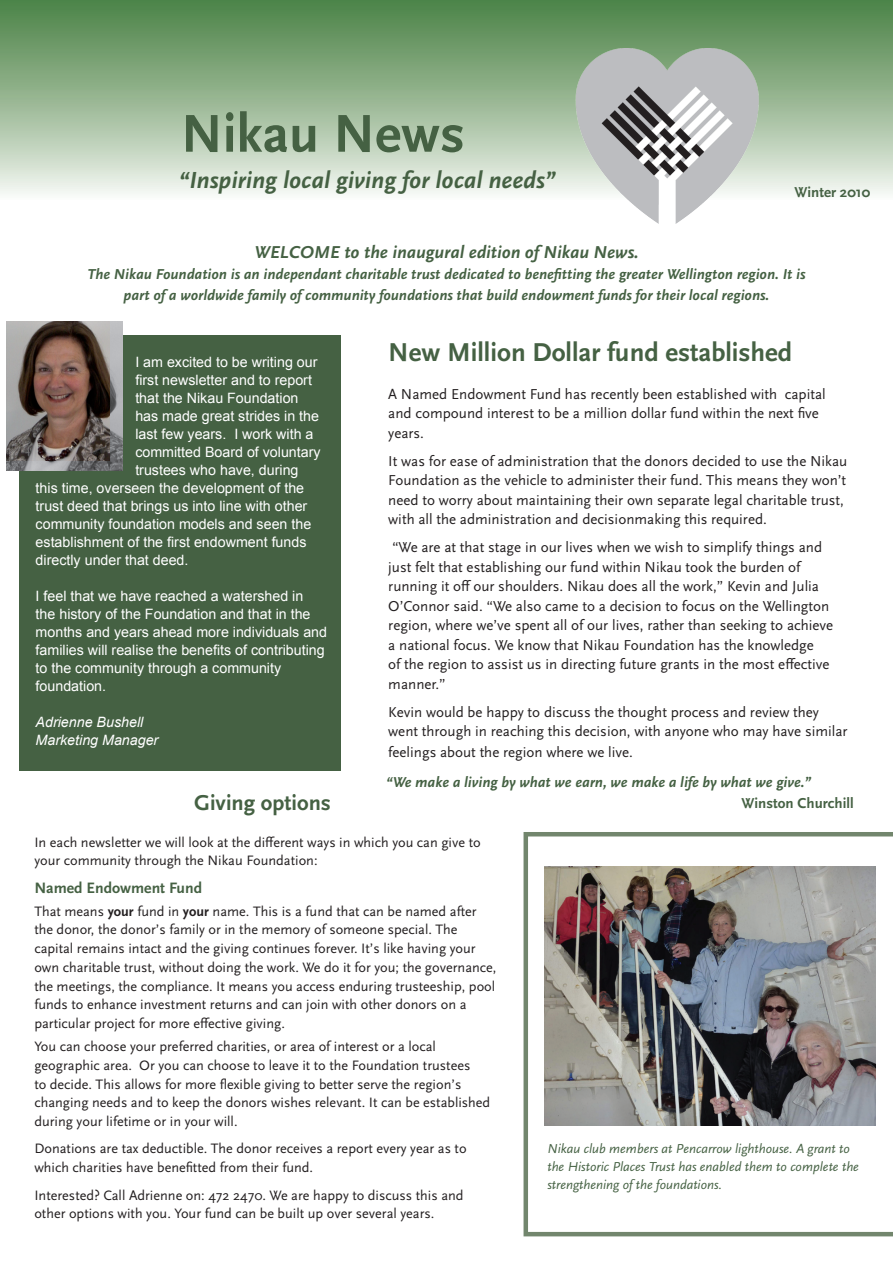
<style>
.page{position:relative;width:893px;height:1263px;background:#fff}
.page>*{position:absolute;margin:0;border:0;box-sizing:border-box;transform-origin:0 0}
.t1{font:700 55.5px "Scala Sans OT";color:#456143}
.t2{font:700 27px "Scala Sans OT";color:#456143}
.t3{font:italic 700 24.3px "Scala Sans OT";color:#456143}
.t4{font:700 22.5px "Scala Sans OT";color:#456143}
.t5{font:italic 700 18px "Scala Sans OT";color:#456143}
.t6{font:700 15.75px "Scala Sans OT";color:#456143}
.t7{font:15px/19.5px "Scala Sans OT";color:#231f20}
.t8{font:italic 700 15px/21px "Scala Sans OT";color:#456143;text-align:center}
.t9{font:700 15px "Scala Sans OT";color:#456143}
.t10{font:14.25px/18.8px "Scala Sans OT";color:#231f20}
.t11{font:14.25px/18px "Arial";color:#fff}
.t12{font:italic 14.25px/18px "Arial";color:#fff}
.t13{font:italic 13.5px/18px "Scala Sans OT";color:#456143}
.s1{font-weight:700}
</style>
<div class="page">
<svg style="left:523px;top:832px;width:370px;height:404px"></svg>
<div style="left:0;top:0;width:893px;height:200px;background:linear-gradient(to bottom,#467f40,#f1f5ef)"></div>
<div style="left:19px;top:335px;width:321px;height:436px;background:#456143"></div>
<img style="left:576px;top:49px;width:183px;height:174px">
<img style="left:545px;top:867px;width:331px;height:258px">
<img style="left:7px;top:322px;width:104px;height:139px">
<img style="left:7px;top:461px;width:104px;height:9px">
<img style="left:111px;top:322px;width:12px;height:148px">
<h1 class="t1" style="left:181px;top:102px;width:286px">Nikau News</h1>
<h3 class="t3" style="left:179px;top:167px;width:378px">“Inspiring local giving for local needs”</h3>
<p class="t9" style="left:795px;top:184px;width:77px">Winter 2010</p>
<p class="t5" style="left:254px;top:242px;width:386px">Welco me to the inaugural edition of Nikau News.</p>
<p class="t8" style="left:87px;top:264px;width:720px">The Nikau Foundation is an independant charitable trust dedicated to benefitting the greater Wellington region. It is part of a worldwide family of community foundations that build endowment funds for their local regions.</p>
<p class="t11" style="left:135px;top:353px;width:184px">I am excited to be writing our</p>
<p class="t11" style="left:135px;top:371px;width:178px">first newsletter and to report</p>
<p class="t11" style="left:135px;top:389px;width:165px">that the Nikau Foundation</p>
<p class="t11" style="left:135px;top:407px;width:185px">has made great strides in the</p>
<p class="t11" style="left:135px;top:425px;width:180px">last few years. I work with a</p>
<p class="t11" style="left:135px;top:443px;width:187px">committed Board of voluntary</p>
<p class="t11" style="left:135px;top:461px;width:165px">trustees who have, during</p>
<p class="t11" style="left:36px;top:479px;width:270px">this time, overseen the development of the</p>
<p class="t11" style="left:36px;top:497px;width:273px">trust deed that brings us into line with other</p>
<p class="t11" style="left:36px;top:515px;width:277px">community foundation models and seen the</p>
<p class="t11" style="left:36px;top:533px;width:272px">establishment of the first endowment funds</p>
<p class="t11" style="left:36px;top:551px;width:154px">directly under that deed.</p>
<p class="t11" style="left:36px;top:587px;width:293px">I feel that we have reached a watershed in<br>the history of the Foundation and that in the months and years ahead more individuals and families will realise the benefits of contributing to the community through a community foundation.</p>
<p class="t12" style="left:36px;top:713px;width:124px">Adrienne Bushell<br>Marketing Manager</p>
<h3 class="t4" style="left:194px;top:790px;width:138px">Giving options</h3>
<h2 class="t2" style="left:388px;top:337px;width:405px">New Million Dollar fund established</h2>
<p class="t7" style="left:388px;top:384px;width:439px">A Named Endowment Fund has recently been established with capital and compound interest to be a million dollar fund within the next five years.</p>
<p class="t7" style="left:388px;top:451px;width:460px">It was for ease of administration that the donors decided to use the Nikau Foundation as the vehicle to administer their fund. This means they won’t need to worry about maintaining their own separate legal charitable trust, with all the administration and decisionmaking this required.</p>
<p class="t7" style="left:388px;top:538px;width:446px">“We are at that stage in our lives when we wish to simplify things and just felt that establishing our fund within Nikau took the burden of running it off our shoulders. Nikau does all the work,” Kevin and Julia O’Connor said. “We also came to a decision to focus on the Wellington region, where we’ve spent all of our lives, rather than seeking to achieve a national focus. We know that Nikau Foundation has the knowledge<br>of the region to assist us in directing future grants in the most effective manner.”</p>
<p class="t7" style="left:388px;top:702px;width:461px">Kevin would be happy to discuss the thought process and review they went through in reaching this decision, with anyone who may have similar</p>
<p class="t7" style="left:388px;top:743px;width:246px">feelings about the region where we live.</p>
<p class="t8" style="left:386px;top:772px;width:426px">“We make a living by what we earn, we make a life by what we give.”</p>
<p class="t9" style="left:742px;top:795px;width:114px">Winston Churchill</p>
<p class="t10" style="left:34px;top:833px;width:448px">In each newsletter we will look at the different ways in which you can give to your community through the Nikau Foundation:</p>
<p class="t6" style="left:34px;top:879px;width:169px">Named Endowment Fund</p>
<p class="t10" style="left:34px;top:902px;width:464px">That means <span class="s1">your</span> fund in <span class="s1">your</span> name. This is a fund that can be named after the donor, the donor’s family or in the memory of someone special. The capital remains intact and the giving continues forever. It’s like having your own charitable trust, without doing the work. We do it for you; the governance, the meetings, the compliance. It means you access enduring trusteeship, pool funds to enhance investment returns and can join with other donors on a particular project for more effective giving.</p>
<p class="t10" style="left:34px;top:1037px;width:457px">You can choose your preferred charities, or area of interest or a local geographic area. Or you can choose to leave it to the Foundation trustees<br>to decide. This allows for more flexible giving to better serve the region’s changing needs and to keep the donors wishes relevant. It can be established during your lifetime or in your will.</p>
<p class="t10" style="left:34px;top:1140px;width:434px">Donations are tax deductible. The donor receives a report every year as to which charities have benefitted from their fund.</p>
<p class="t10" style="left:34px;top:1186px;width:431px">Interested? Call Adrienne on: 472 2470. We are happy to discuss this and other options with you. Your fund can be built up over several years.</p>
<p class="t13" style="left:547px;top:1139px;width:313px">Nikau club members at Pencarrow lighthouse. A grant to the Historic Places Trust has enabled them to complete the strengthening of the foundations.</p>
</div>
